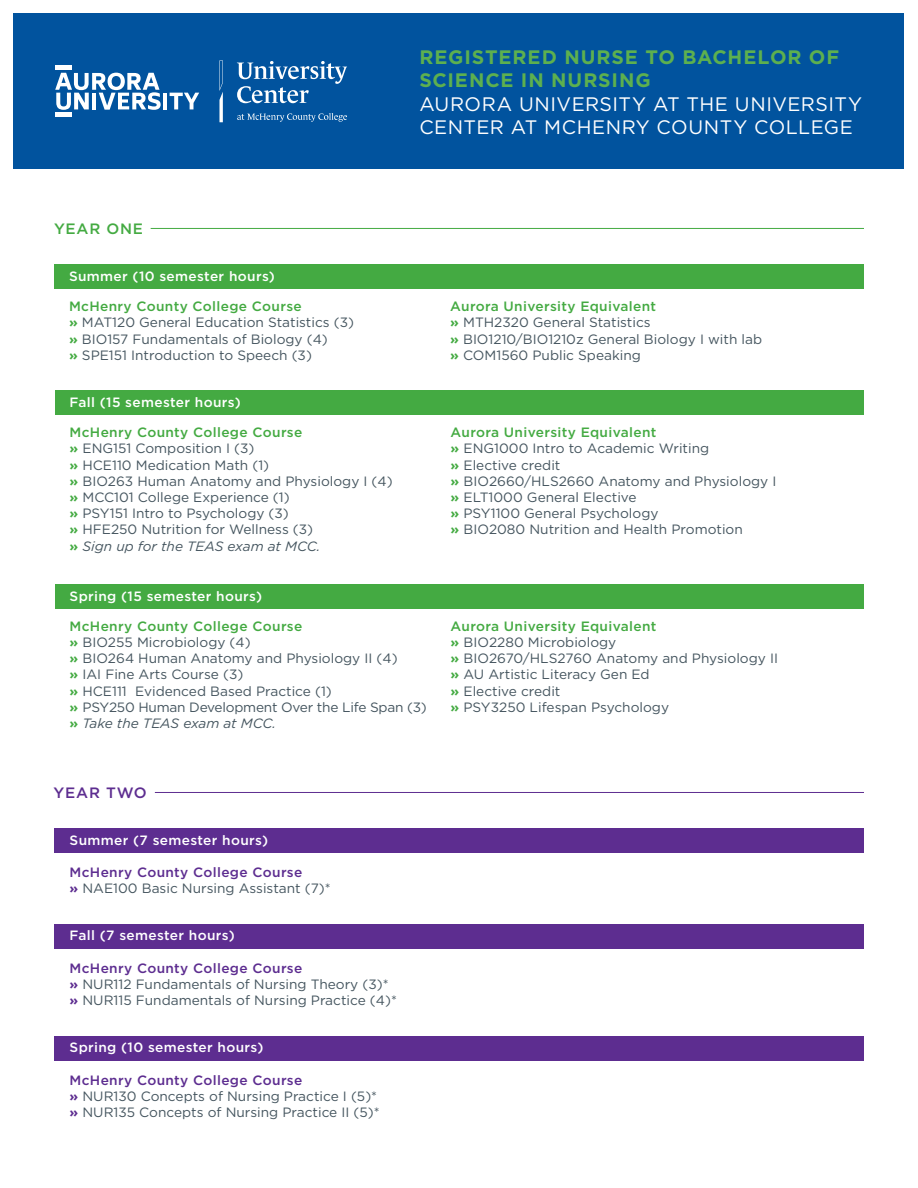
<style>
.page{position:relative;width:918px;height:1188px;background:#fff}
.page>*{position:absolute;margin:0;border:0;box-sizing:border-box;transform-origin:0 0}
.t1{font:19.5px/23.4px "Gotham";letter-spacing:.02em;color:#fff}
.t2{font:500 15px "Gotham";letter-spacing:.05em;color:#44aa42}
.t3{font:500 15px "Gotham";letter-spacing:.05em;color:#5d2d90}
.t4{font:13.5px/16.2px "Gotham";color:#45555f}
.t5{font:500 13.5px/16.2px "Gotham";letter-spacing:.025em;color:#44aa42}
.t6{font:500 13.5px "Gotham";letter-spacing:.025em;color:#fff}
.t7{font:500 13.5px "Gotham";letter-spacing:.025em;color:#5d2d90}
.t8{font:italic 13.5px "Gotham";color:#45555f}
.t9{font:13.5px "Gotham";letter-spacing:-.02em;color:#45555f}
.s1{font-weight:700;color:#5db04f}
.s2{font-weight:500;color:#44aa42}
.s3{font-weight:700;color:#44aa42}
.s4{font-weight:700}
.s5{font-weight:400;color:#45555f}
.s6{font-weight:700;font-style:normal;color:#44aa42}
.s7{font-weight:700;color:#5d2d90}
</style>
<div class="page">
<div style="left:55px;top:264px;width:809px;height:25px;background:#44aa42"></div>
<hr style="left:151px;top:228px;width:713px;height:1px;background:#44aa42">
<div style="left:54px;top:828px;width:810px;height:25px;background:#5d2d90"></div>
<hr style="left:155px;top:792px;width:709px;height:1px;background:#5d2d90">
<div style="left:14px;top:14px;width:890px;height:155px;background:#01539e"></div>
<svg style="left:55px;top:73px;width:106px;height:37px"></svg>
<hr style="left:163px;top:93px;width:4px;height:16px;background:#fff">
<svg style="left:170px;top:93px;width:29px;height:16px"></svg>
<hr style="left:55px;top:66px;width:17px;height:4px;background:#fff">
<hr style="left:55px;top:113px;width:17px;height:4px;background:#fff">
<svg style="left:219px;top:60px;width:4px;height:62px"></svg>
<svg style="left:237px;top:61px;width:110px;height:42px"></svg>
<svg style="left:237px;top:113px;width:110px;height:9px"></svg>
<div style="left:55px;top:391px;width:809px;height:24px;background:#44aa42"></div>
<div style="left:55px;top:584px;width:809px;height:24px;background:#44aa42"></div>
<div style="left:54px;top:924px;width:810px;height:24px;background:#5d2d90"></div>
<div style="left:54px;top:1036px;width:810px;height:24px;background:#5d2d90"></div>
<p class="t1" style="left:419px;top:45px;width:444px"><span class="s1">REGISTERED NURSE TO BACHELOR OF<br>SCIENCE IN NURSING<br></span>AURORA UNIVERSITY AT THE UNIVERSITY<br>CENTER AT MCHENRY COUNTY COLLEGE</p>
<p class="t2" style="left:54px;top:218px;width:91px">YEAR ONE</p>
<p class="t6" style="left:69px;top:267px;width:207px">Summer (10 semester hours)</p>
<p class="t4" style="left:69px;top:298px;width:287px"><span class="s2">McHenry County College Course<br></span><span class="s3">»</span> MAT120 General Education Statistics (3)</p>
<p class="t4" style="left:69px;top:330px;width:260px"><span class="s3">»</span> BIO157 Fundamentals of Biology (4)</p>
<p class="t4" style="left:69px;top:347px;width:244px"><span class="s3">»</span> SPE151 Introduction to Speech (3)</p>
<p class="t6" style="left:70px;top:393px;width:173px">Fall (15 semester hours)</p>
<p class="t5" style="left:70px;top:424px;width:234px">McHenry County College Course <span class="s4">»</span> <span class="s5">ENG151 Composition I (3)</span></p>
<p class="t4" style="left:70px;top:456px;width:201px"><span class="s3">»</span> HCE110 Medication Math (1)</p>
<p class="t4" style="left:70px;top:473px;width:325px"><span class="s3">»</span> BIO263 Human Anatomy and Physiology I (4)</p>
<p class="t4" style="left:70px;top:489px;width:222px"><span class="s3">»</span> MCC101 College Experience (1)</p>
<p class="t4" style="left:70px;top:505px;width:221px"><span class="s3">»</span> PSY151 Intro to Psychology (3)</p>
<p class="t4" style="left:70px;top:521px;width:245px"><span class="s3">»</span> HFE250 Nutrition for Wellness (3)</p>
<p class="t8" style="left:70px;top:537px;width:252px"><span class="s6">»</span> Sign up for the TEAS exam at MCC.</p>
<p class="t6" style="left:70px;top:587px;width:194px">Spring (15 semester hours)</p>
<p class="t5" style="left:450px;top:298px;width:207px">Aurora University Equivalent <span class="s4">»</span> <span class="s5">MTH2320 General Statistics</span></p>
<p class="t4" style="left:450px;top:330px;width:313px"><span class="s3">»</span> BIO1210/BIO1210z General Biology I with lab</p>
<p class="t4" style="left:450px;top:347px;width:192px"><span class="s3">»</span> COM1560 Public Speaking</p>
<p class="t4" style="left:451px;top:424px;width:260px"><span class="s2">Aurora University Equivalent<br></span><span class="s3">»</span> ENG1000 Intro to Academic Writing</p>
<p class="t4" style="left:451px;top:456px;width:111px"><span class="s3">»</span> Elective credit</p>
<p class="t4" style="left:451px;top:473px;width:327px"><span class="s3">»</span> BIO2660/HLS2660 Anatomy and Physiology I</p>
<p class="t4" style="left:451px;top:489px;width:188px"><span class="s3">»</span> ELT1000 General Elective</p>
<p class="t4" style="left:451px;top:505px;width:209px"><span class="s3">»</span> PSY1100 General Psychology</p>
<p class="t4" style="left:451px;top:521px;width:294px"><span class="s3">»</span> BIO2080 Nutrition and Health Promotion</p>
<p class="t5" style="left:70px;top:618px;width:234px">McHenry County College Course <span class="s4">»</span> <span class="s5">BIO255 Microbiology (4)</span></p>
<p class="t4" style="left:70px;top:650px;width:330px"><span class="s3">»</span> BIO264 Human Anatomy and Physiology II (4)</p>
<p class="t4" style="left:70px;top:666px;width:175px"><span class="s3">»</span> IAI Fine Arts Course (3)</p>
<p class="t4" style="left:70px;top:682px;width:264px"><span class="s3">»</span> HCE111 Evidenced Based Practice (1)</p>
<p class="t9" style="left:70px;top:698px;width:359px"><span class="s3">»</span> PSY250 Human Development Over the Life Span (3)</p>
<p class="t8" style="left:70px;top:715px;width:208px"><span class="s6">»</span> Take the TEAS exam at MCC.</p>
<p class="t3" style="left:54px;top:782px;width:95px">YEAR TWO</p>
<p class="t6" style="left:70px;top:831px;width:200px">Summer (7 semester hours)</p>
<p class="t7" style="left:70px;top:864px;width:234px">McHenry County College Course</p>
<p class="t4" style="left:70px;top:880px;width:263px"><span class="s7">»</span> NAE100 Basic Nursing Assistant (7)*</p>
<p class="t6" style="left:70px;top:927px;width:167px">Fall (7 semester hours)</p>
<p class="t7" style="left:70px;top:959px;width:234px">McHenry County College Course</p>
<p class="t4" style="left:70px;top:976px;width:321px"><span class="s7">»</span> NUR112 Fundamentals of Nursing Theory (3)*</p>
<p class="t4" style="left:70px;top:992px;width:329px"><span class="s7">»</span> NUR115 Fundamentals of Nursing Practice (4)*</p>
<p class="t6" style="left:70px;top:1039px;width:196px">Spring (10 semester hours)</p>
<p class="t7" style="left:70px;top:1071px;width:234px">McHenry County College Course</p>
<p class="t4" style="left:70px;top:1088px;width:309px"><span class="s7">»</span> NUR130 Concepts of Nursing Practice I (5)*</p>
<p class="t4" style="left:70px;top:1104px;width:312px"><span class="s7">»</span> NUR135 Concepts of Nursing Practice II (5)*</p>
<p class="t5" style="left:451px;top:618px;width:207px">Aurora University Equivalent <span class="s4">»</span> <span class="s5">BIO2280 Microbiology</span></p>
<p class="t4" style="left:451px;top:650px;width:329px"><span class="s3">»</span> BIO2670/HLS2760 Anatomy and Physiology II</p>
<p class="t4" style="left:451px;top:666px;width:201px"><span class="s3">»</span> AU Artistic Literacy Gen Ed</p>
<p class="t4" style="left:451px;top:682px;width:111px"><span class="s3">»</span> Elective credit</p>
<p class="t4" style="left:451px;top:699px;width:220px"><span class="s3">»</span> PSY3250 Lifespan Psychology</p>
</div>
